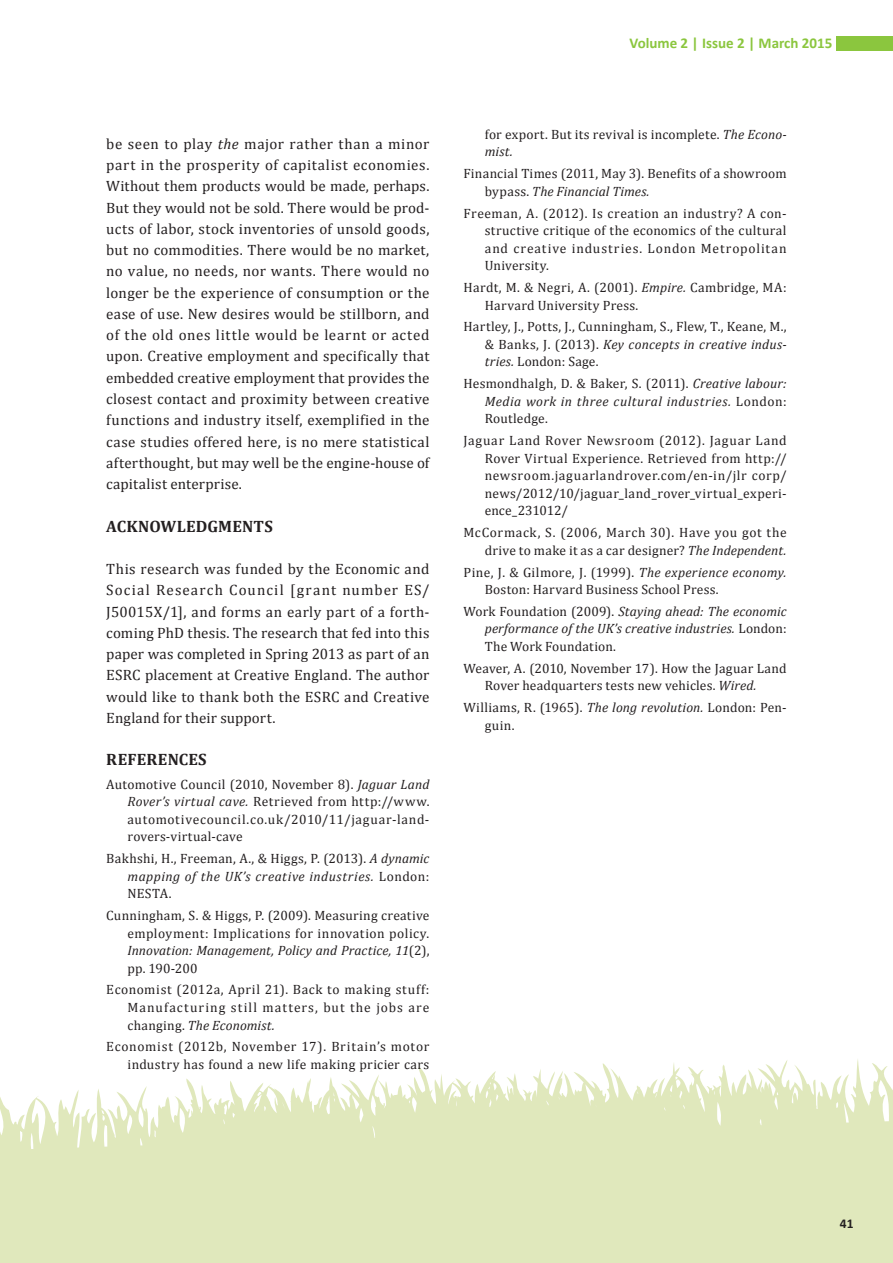
<style>
.page{position:relative;width:893px;height:1263px;background:#fff}
.page>*{position:absolute;margin:0;border:0;box-sizing:border-box;transform-origin:0 0}
.journal_section_titl{font:700 16.5px "Cambria";letter-spacing:.01em;color:#231f20}
.journal{font:15px/21.3px "Cambria";letter-spacing:.015em;color:#231f20;text-align:justify}
.t1{font:700 15px "Calibri";color:#8bc63e}
.reference{font:13.5px/17.5px "Cambria";letter-spacing:.025em;color:#231f20;text-align:justify}
.reference-2{font:italic 13.5px/17.5px "Cambria";letter-spacing:.025em;color:#231f20;text-align:justify}
.reference-3{font:13.5px/17.5px "Cambria";letter-spacing:.005em;color:#231f20}
.t2{font:700 13.5px "Calibri";color:#231f20}
.s1{font-style:italic}
.s2{font-style:normal}
</style>
<div class="page">
<svg style="left:0;top:1059px;width:893px;height:204px;fill:#e0e8bc"></svg>
<div style="left:836px;top:36px;width:57px;height:15px;background:#8bc63e"></div>
<p class="journal" style="left:106px;top:133px;width:325px">be seen to play <span class="s1">the</span> major rather than a minor part in the prosperity of capitalist economies.<br>Without them products would be made, perhaps.<br>But they would not be sold. There would be prod&shy;ucts of labor, stock inventories of unsold goods, but no commodities. There would be no market, no value, no needs, nor wants. There would no longer be the experience of consumption or the ease of use. New desires would be stillborn, and of the old ones little would be learnt or acted upon. Creative employment and specifically that embedded creative employment that provides the closest contact and proximity between creative functions and industry itself, exemplified in the case studies offered here, is no mere statistical afterthought, but may well be the engine-house of capitalist enterprise.</p>
<p class="journal_section_titl" style="left:106px;top:514px;width:168px">ACKNOWLEDGMENTS</p>
<p class="journal" style="left:106px;top:558px;width:325px">This research was funded by the Economic and Social Research Council [grant number ES/ J50015X/1], and forms an early part of a forth&shy;coming PhD thesis. The research that fed into this paper was completed in Spring 2013 as part of an ESRC placement at Creative England. The author would like to thank both the ESRC and Creative England for their support.</p>
<p class="journal_section_titl" style="left:106px;top:748px;width:102px">REFERENCES</p>
<p class="reference" style="left:128px;top:775px;width:303px;text-indent:-21px">Automotive Council (2010, November 8). <span class="s1">Jaguar Land Rover’s virtual cave.</span> Retrieved from http://www. automotivecouncil.co.uk/2010/11/jaguar-land&shy;rovers-virtual-cave</p>
<p class="reference" style="left:128px;top:850px;width:303px;text-indent:-21px">Bakhshi, H., Freeman, A., &amp; Higgs, P. (2013). <span class="s1">A dynamic mapping of the UK’s creative industries.</span> London:<br>NESTA.</p>
<p class="reference" style="left:128px;top:906px;width:303px;text-indent:-21px">Cunningham, S. &amp; Higgs, P. (2009). Measuring creative employment: Implications for innovation policy.<br><span class="s1">Innovation: Management, Policy and Practice, 11</span>(2), pp. 190-200</p>
<p class="reference" style="left:128px;top:981px;width:303px;text-indent:-21px">Economist (2012a, April 21). Back to making stuff:<br>Manufacturing still matters, but the jobs are changing. <span class="s1">The Economist.</span></p>
<p class="reference" style="left:106px;top:1038px;width:325px;text-align:right">Economist (2012b, November 17). Britain’s motor industry has found a new life making pricier cars</p>
<p class="t1" style="left:629px;top:34px;width:204px">Volume 2 | Issue 2 | March 2015</p>
<p class="reference" style="left:485px;top:125px;width:303px">for export. But its revival is incomplete. <span class="s1">The Econo&shy;mist.</span></p>
<p class="reference" style="left:485px;top:165px;width:303px;text-indent:-21px">Financial Times (2011, May 3). Benefits of a showroom bypass. <span class="s1">The Financial Times.</span></p>
<p class="reference" style="left:485px;top:204px;width:303px;text-indent:-21px">Freeman, A. (2012). Is creation an industry? A con&shy;structive critique of the economics of the cultural and creative industries. London Metropolitan University.</p>
<p class="reference" style="left:485px;top:279px;width:303px;text-indent:-21px">Hardt, M. &amp; Negri, A. (2001). <span class="s1">Empire.</span> Cambridge, MA:<br>Harvard University Press.</p>
<p class="reference" style="left:485px;top:318px;width:303px;text-indent:-21px">Hartley, J., Potts, J., Cunningham, S., Flew, T., Keane, M., &amp; Banks, J. (2013). <span class="s1">Key concepts in creative indus&shy;tries.</span> London: Sage.</p>
<p class="reference-2" style="left:485px;top:374px;width:303px;text-indent:-21px"><span class="s2">Hesmondhalgh, D. &amp; Baker, S. (2011).</span> Creative labour:<br>Media work in three cultural industries. <span class="s2">London:<br>Routledge.</span></p>
<p class="reference" style="left:485px;top:432px;width:303px;text-indent:-21px">Jaguar Land Rover Newsroom (2012). Jaguar Land Rover Virtual Experience. Retrieved from http:// newsroom.jaguarlandrover.com/en-in/jlr corp/ news/2012/10/jaguar_land_rover_virtual_experi&shy;ence_231012/</p>
<p class="reference" style="left:463px;top:524px;width:325px;text-align:right">McCormack, S. (2006, March 30). Have you got the drive to make it as a car designer? <span class="s1">The Independent.</span></p>
<p class="reference" style="left:485px;top:563px;width:303px;text-indent:-21px">Pine, J. &amp; Gilmore, J. (1999). <span class="s1">The experience economy.<br></span>Boston: Harvard Business School Press.</p>
<p class="reference-2" style="left:485px;top:602px;width:303px;text-indent:-21px"><span class="s2">Work Foundation (2009).</span> Staying ahead: The economic performance of the UK’s creative industries. <span class="s2">London:<br>The Work Foundation.</span></p>
<p class="reference-3" style="left:485px;top:659px;width:303px;text-indent:-21px">Weaver, A. (2010, November 17). How the Jaguar Land<br>Rover headquarters tests new vehicles. <span class="s1">Wired.</span></p>
<p class="reference" style="left:485px;top:699px;width:303px;text-indent:-21px">Williams, R. (1965). <span class="s1">The long revolution.</span> London: Pen&shy;guin.</p>
<p class="t2" style="left:840px;top:1214px;width:15px">41</p>
</div>
